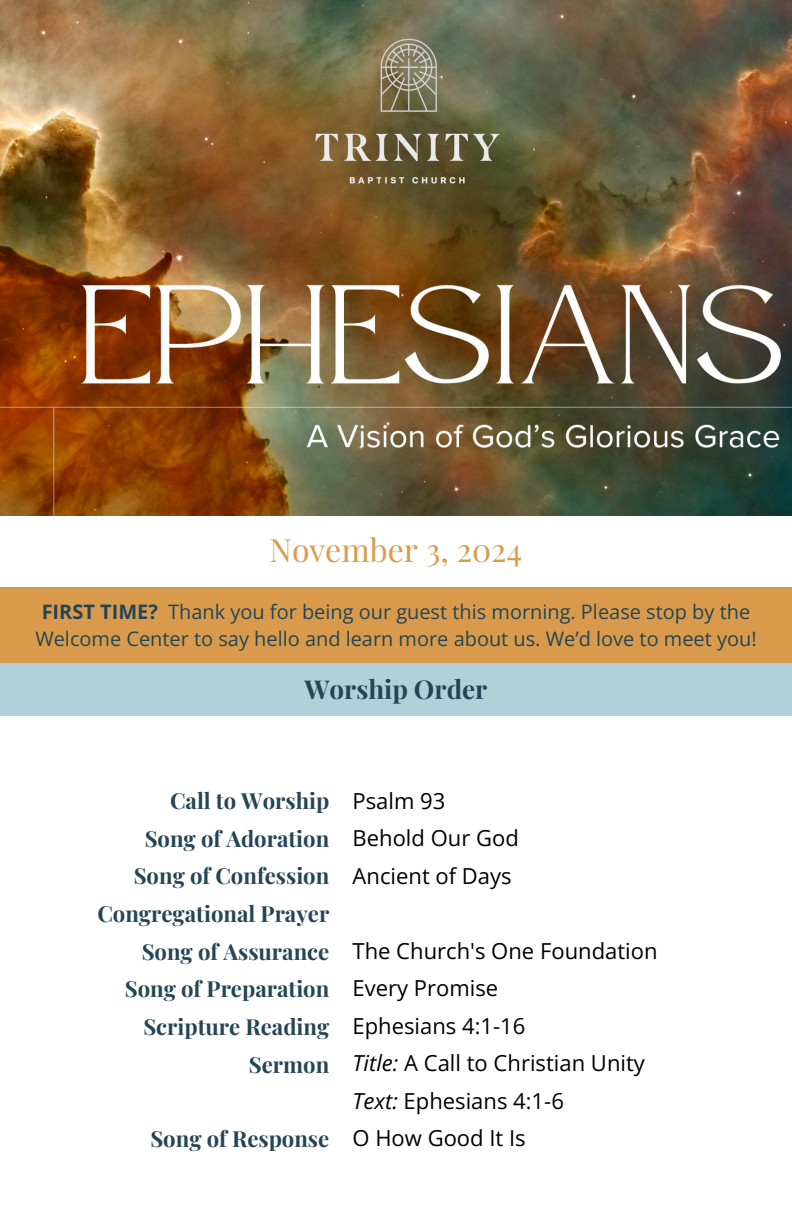
<style>
.page{position:relative;width:792px;height:1224px;background:#fff}
.page>*{position:absolute;margin:0;border:0;box-sizing:border-box;transform-origin:0 0}
.t1{font:32px "Playfair Display";color:#d99b4b}
.t2{font:700 26px "Playfair Display";color:#244556}
.t3{font:22px "Open Sans";color:#000}
.t4{font:700 22px/37.6px "Playfair Display";color:#244556;text-align:right}
.t5{font:20px/27px "Open Sans";color:#244556;text-align:center}
.s1{font-weight:700}
.s2{font-style:italic}
</style>
<div class="page">
<div style="left:0;top:663px;width:792px;height:53px;background:#b1d0d7"></div>
<div style="left:0;top:587px;width:792px;height:76px;background:#d99b4b"></div>
<img style="left:0;top:0;width:792px;height:515px">
<img style="left:307px;top:31px;width:201px;height:160px">
<h2 class="t1" style="left:270px;top:528px;width:254px">November 3, 2024</h2>
<p class="t5" style="left:35px;top:598px;width:723px"><span class="s1">FIRST TIME?</span> Thank you for being our guest this morning. Please stop by the<br>Welcome Center to say hello and learn more about us. We’d love to meet you!</p>
<p class="t2" style="left:305px;top:671px;width:184px">Worship Order</p>
<h3 class="t4" style="left:97px;top:781px;width:233px">Call to Worship<br>Song of Adoration<br>Song of Confession<br>Congregational Prayer<br>Song of Assurance<br>Song of Preparation<br>Scripture Reading<br>Sermon</h3>
<h3 class="t4" style="left:150px;top:1119px;width:180px">Song of Response</h3>
<p class="t3" style="left:353px;top:785px;width:94px">Psalm 93</p>
<p class="t3" style="left:353px;top:823px;width:168px">Behold Our God</p>
<p class="t3" style="left:353px;top:860px;width:161px">Ancient of Days</p>
<p class="t3" style="left:353px;top:935px;width:307px">The Church's One Foundation</p>
<p class="t3" style="left:353px;top:973px;width:147px">Every Promise</p>
<p class="t3" style="left:353px;top:1010px;width:174px">Ephesians 4:1-16</p>
<p class="t3" style="left:353px;top:1048px;width:294px"><span class="s2">Title:</span> A Call to Christian Unity</p>
<p class="t3" style="left:353px;top:1085px;width:213px"><span class="s2">Text:</span> Ephesians 4:1-6</p>
<p class="t3" style="left:353px;top:1123px;width:175px">O How Good It Is</p>
</div>
